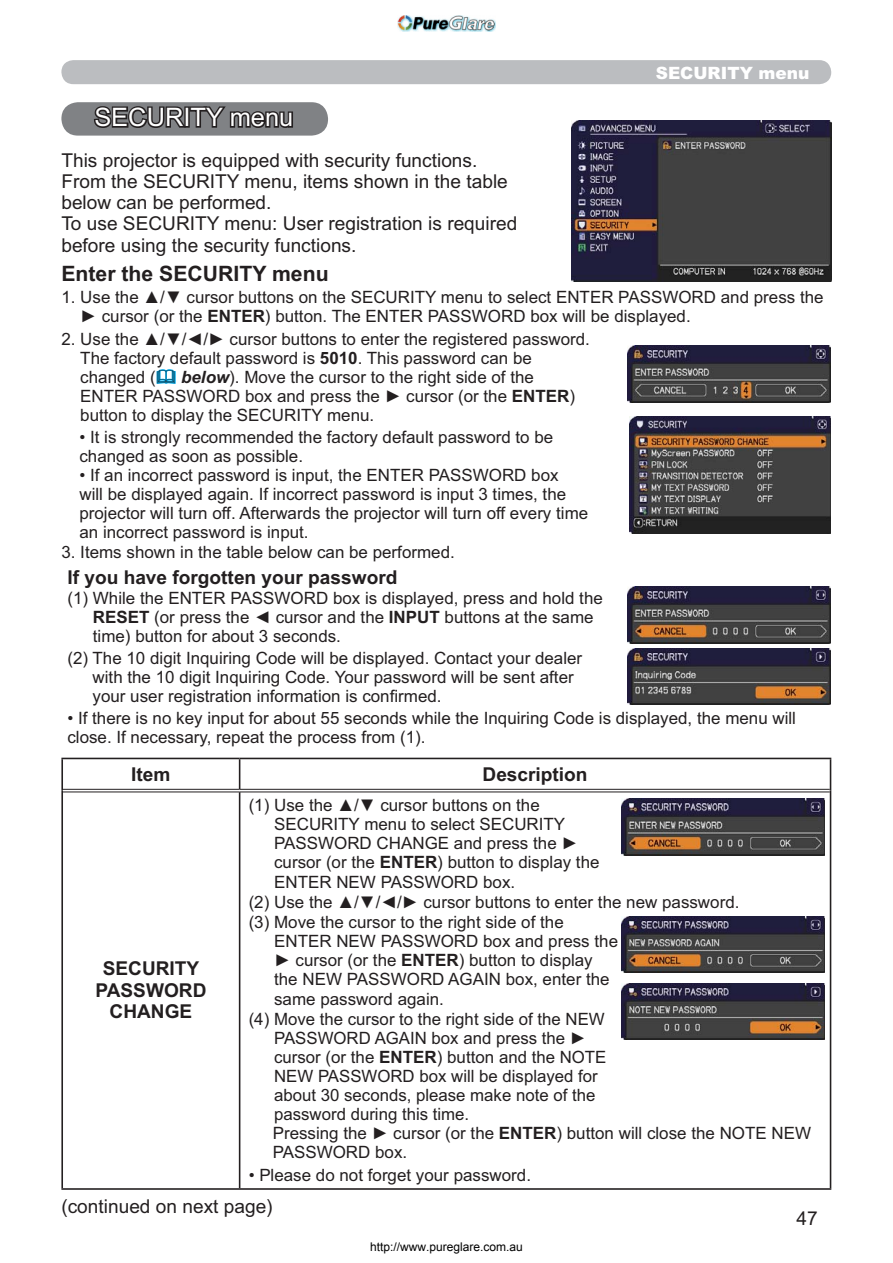
<style>
.page{position:relative;width:893px;height:1263px;background:#fff}
.page>*{position:absolute;margin:0;border:0;box-sizing:border-box;transform-origin:0 0}
.t1{font:25.5px "Arial";color:#fff}
.t2{font:700 21.15px "Arial";color:#231f20}
.t3{font:19.05px/21.1px "Arial";color:#231f20}
.t4{font:700 19.05px/21.1px "Arial";color:#231f20;text-align:center}
.t5{font:16.95px/19px "Arial";color:#231f20}
.t6{font:900 16.95px "Arial";color:#fff}
.t7{font:12px "Arial";color:#000}
.s1{font-weight:700}
.s2{font-weight:700;font-style:italic}
</style>
<div class="page">
<div style="left:61px;top:60px;width:770px;height:24px;background:#bbbdc0;border-radius:12px"></div>
<hr style="left:61px;top:791px;width:2px;height:397px;background:#231f20">
<hr style="left:239px;top:792px;width:1px;height:396px;background:#231f20">
<hr style="left:830px;top:791px;width:1px;height:397px;background:#231f20">
<hr style="left:61px;top:1188px;width:770px;height:2px;background:#231f20">
<hr style="left:61px;top:758px;width:179px;height:1px;background:#231f20">
<hr style="left:61px;top:759px;width:2px;height:32px;background:#231f20">
<hr style="left:240px;top:758px;width:591px;height:1px;background:#231f20">
<hr style="left:239px;top:759px;width:1px;height:30px;background:#231f20">
<hr style="left:830px;top:759px;width:1px;height:32px;background:#231f20">
<hr style="left:63px;top:789px;width:177px;height:1px;background:#231f20">
<hr style="left:63px;top:792px;width:177px;height:1px;background:#231f20">
<hr style="left:240px;top:789px;width:590px;height:1px;background:#231f20">
<hr style="left:240px;top:792px;width:590px;height:1px;background:#231f20">
<div style="left:61px;top:102px;width:267px;height:34px;background:#808285;border-radius:17px"></div>
<svg style="left:94px;top:106px;width:199px;height:22px"></svg>
<img style="left:571px;top:120px;width:260px;height:161px">
<img style="left:627px;top:346px;width:204px;height:56px">
<img style="left:630px;top:417px;width:201px;height:116px">
<img style="left:627px;top:587px;width:204px;height:56px">
<img style="left:627px;top:648px;width:204px;height:57px">
<img style="left:621px;top:799px;width:204px;height:56px">
<img style="left:621px;top:916px;width:204px;height:57px">
<img style="left:621px;top:983px;width:204px;height:57px">
<img style="left:397px;top:15px;width:99px;height:17px">
<svg style="left:156px;top:369px;width:20px;height:15px"></svg>
<h1 class="t1" style="left:94px;top:108px;width:200px">SECURITY menu</h1>
<p class="t6" style="left:656px;top:67px;width:155px">SECURITY menu</p>
<p class="t3" style="left:61px;top:151px;width:457px">This projector is equipped with security functions.<br>From the SECURITY menu, items shown in the table below can be performed.<br>To use SECURITY menu: User registration is required before using the security functions.</p>
<p class="t2" style="left:61px;top:265px;width:269px">Enter the SECURITY menu</p>
<p class="t5" style="left:80px;top:290px;width:745px;text-indent:-19px">1. Use the ▲/▼ cursor buttons on the SECURITY menu to select ENTER PASSWORD and press the ► cursor (or the <span class="s1">ENTER</span>) button. The ENTER PASSWORD box will be displayed.</p>
<p class="t5" style="left:80px;top:331px;width:511px;text-indent:-19px">2. Use the ▲/▼/◄/► cursor buttons to enter the registered password.<br>The factory default password is <span class="s1">5010</span>. This password can be changed (</p>
<p class="t5" style="left:80px;top:369px;width:496px;text-indent:101px"><span class="s2">below</span>). Move the cursor to the right side of the<br>ENTER PASSWORD box and press the ► cursor (or the <span class="s1">ENTER</span>) button to display the SECURITY menu.</p>
<p class="t5" style="left:79px;top:429px;width:475px">• It is strongly recommended the factory default password to be changed as soon as possible.</p>
<p class="t5" style="left:79px;top:467px;width:510px">• If an incorrect password is input, the ENTER PASSWORD box<br>will be displayed again. If incorrect password is input 3 times, the projector will turn off. Afterwards the projector will turn off every time an incorrect password is input.</p>
<p class="t5" style="left:61px;top:544px;width:395px">3. Items shown in the table below can be performed.</p>
<p class="t4" style="left:67px;top:569px;width:331px">If you have forgotten your password</p>
<p class="t5" style="left:93px;top:590px;width:511px;text-indent:-25px">(1) While the ENTER PASSWORD box is displayed, press and hold the<br><span class="s1">RESET</span> (or press the ◄ cursor and the <span class="s1">INPUT</span> buttons at the same time) button for about 3 seconds.</p>
<p class="t5" style="left:93px;top:650px;width:491px;text-indent:-25px">(2) The 10 digit Inquiring Code will be displayed. Contact your dealer with the 10 digit Inquiring Code. Your password will be sent after your user registration information is confirmed.</p>
<p class="t5" style="left:67px;top:711px;width:730px">• If there is no key input for about 55 seconds while the Inquiring Code is displayed, the menu will close. If necessary, repeat the process from (1).</p>
<p class="t4" style="left:131px;top:766px;width:41px">Item</p>
<p class="t4" style="left:482px;top:766px;width:107px">Description</p>
<p class="t4" style="left:95px;top:960px;width:113px">SECURITY<br>PASSWORD<br>CHANGE</p>
<p class="t5" style="left:249px;top:797px;width:293px">(1) Use the ▲/▼ cursor buttons on the</p>
<p class="t5" style="left:274px;top:816px;width:293px">SECURITY menu to select SECURITY</p>
<p class="t5" style="left:274px;top:836px;width:306px">PASSWORD CHANGE and press the ►</p>
<p class="t5" style="left:274px;top:855px;width:327px">cursor (or the <span class="s1">ENTER</span>) button to display the</p>
<p class="t5" style="left:274px;top:874px;width:243px">ENTER NEW PASSWORD box.</p>
<p class="t5" style="left:249px;top:894px;width:492px">(2) Use the ▲/▼/◄/► cursor buttons to enter the new password.</p>
<p class="t5" style="left:249px;top:914px;width:317px">(3) Move the cursor to the right side of the</p>
<p class="t5" style="left:274px;top:933px;width:345px">ENTER NEW PASSWORD box and press the</p>
<p class="t5" style="left:274px;top:953px;width:320px">► cursor (or the <span class="s1">ENTER</span>) button to display</p>
<p class="t5" style="left:274px;top:972px;width:337px">the NEW PASSWORD AGAIN box, enter the</p>
<p class="t5" style="left:274px;top:991px;width:171px">same password again.</p>
<p class="t5" style="left:249px;top:1011px;width:358px">(4) Move the cursor to the right side of the NEW</p>
<p class="t5" style="left:274px;top:1030px;width:314px">PASSWORD AGAIN box and press the ►</p>
<p class="t5" style="left:274px;top:1049px;width:334px">cursor (or the <span class="s1">ENTER</span>) button and the NOTE</p>
<p class="t5" style="left:274px;top:1068px;width:325px">NEW PASSWORD box will be displayed for</p>
<p class="t5" style="left:274px;top:1087px;width:323px">about 30 seconds, please make note of the</p>
<p class="t5" style="left:274px;top:1106px;width:197px">password during this time.</p>
<p class="t5" style="left:273px;top:1126px;width:540px">Pressing the ► cursor (or the <span class="s1">ENTER</span>) button will close the NOTE NEW</p>
<p class="t5" style="left:273px;top:1145px;width:136px">PASSWORD box.</p>
<p class="t5" style="left:249px;top:1167px;width:284px">• Please do not forget your password.</p>
<p class="t3" style="left:61px;top:1198px;width:213px">(continued on next page)</p>
<p class="t7" style="left:370px;top:1239px;width:154px">http://www.pureglare.com.au</p>
<p class="t3" style="left:796px;top:1210px;width:23px">47</p>
</div>
